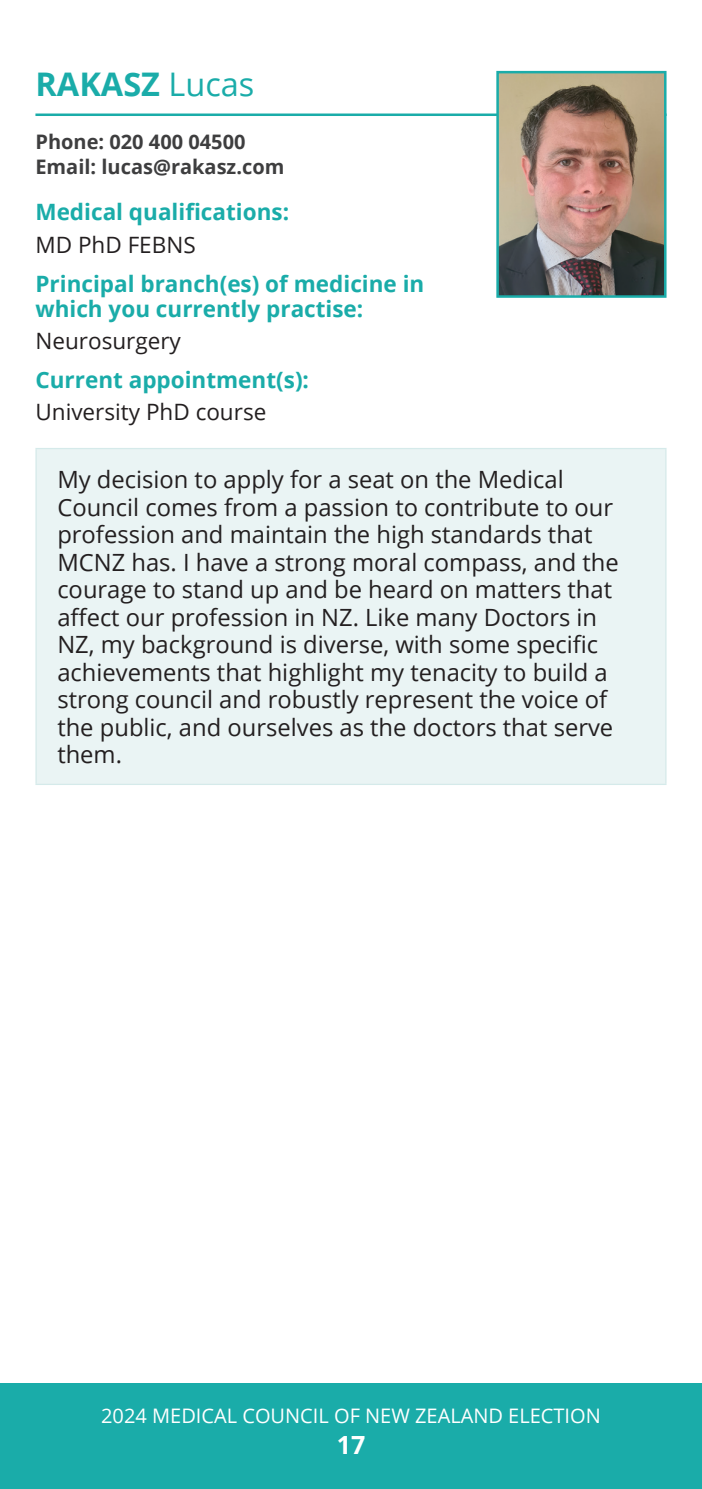
<style>
.page{position:relative;width:702px;height:1489px;background:#fff}
.page>*{position:absolute;margin:0;border:0;box-sizing:border-box;transform-origin:0 0}
.NAME{font:700 32.5px "Open Sans";color:#1aaca9}
.t1{font:700 25px "Open Sans";color:#fff}
.t2{font:23.75px/27.5px "Open Sans";color:#231f20}
.sub{font:700 22.5px/25px "Open Sans";color:#1aaca9}
.details{font:22.5px "Open Sans";color:#231f20}
.Contact{font:700 20px/25px "Open Sans";color:#3e3e3f}
.t3{font:20px "Open Sans";color:#fff}
.s1{font-weight:400}
</style>
<div class="page">
<div style="left:0;top:1382px;width:702px;height:106px;background:#1aaca9"></div>
<hr style="left:35px;top:113px;width:631px;height:3px;background:#1aaca9">
<div style="left:36px;top:448px;width:630px;height:336px;background:#eaf4f4"></div>
<hr style="left:35px;top:448px;width:631px;height:1px;background:#d5eaea">
<hr style="left:35px;top:449px;width:2px;height:334px;background:#d5eaea">
<hr style="left:665px;top:449px;width:1px;height:334px;background:#d5eaea">
<hr style="left:35px;top:783px;width:631px;height:2px;background:#d5eaea">
<img style="left:499px;top:74px;width:164px;height:221px">
<div style="left:496px;top:71px;width:170px;height:227px;border:2px solid #1aaca9"></div>
<p class="NAME" style="left:35px;top:61px;width:220px">RAKASZ <span class="s1">Lucas</span></p>
<p class="Contact" style="left:35px;top:129px;width:250px">Phone: 020 400 04500<br>Email: lucas@rakasz.com</p>
<p class="sub" style="left:35px;top:199px;width:255px">Medical qualifications:</p>
<p class="details" style="left:35px;top:229px;width:162px">MD PhD FEBNS</p>
<p class="sub" style="left:35px;top:270px;width:390px">Principal branch(es) of medicine in which you currently practise:</p>
<p class="details" style="left:35px;top:325px;width:147px">Neurosurgery</p>
<p class="sub" style="left:35px;top:367px;width:275px">Current appointment(s):</p>
<p class="details" style="left:35px;top:396px;width:232px">University PhD course</p>
<p class="t2" style="left:57px;top:465px;width:563px">My decision to apply for a seat on the Medical Council comes from a passion to contribute to our profession and maintain the high standards that MCNZ has. I have a strong moral compass, and the courage to stand up and be heard on matters that affect our profession in NZ. Like many Doctors in NZ, my background is diverse, with some specific achievements that highlight my tenacity to build a strong council and robustly represent the voice of the public, and ourselves as the doctors that serve them.</p>
<p class="t3" style="left:101px;top:1401px;width:501px">2024 MEDICAL COUNCIL OF NEW ZEALAND ELECTION</p>
<p class="t1" style="left:337px;top:1426px;width:30px">17</p>
</div>
